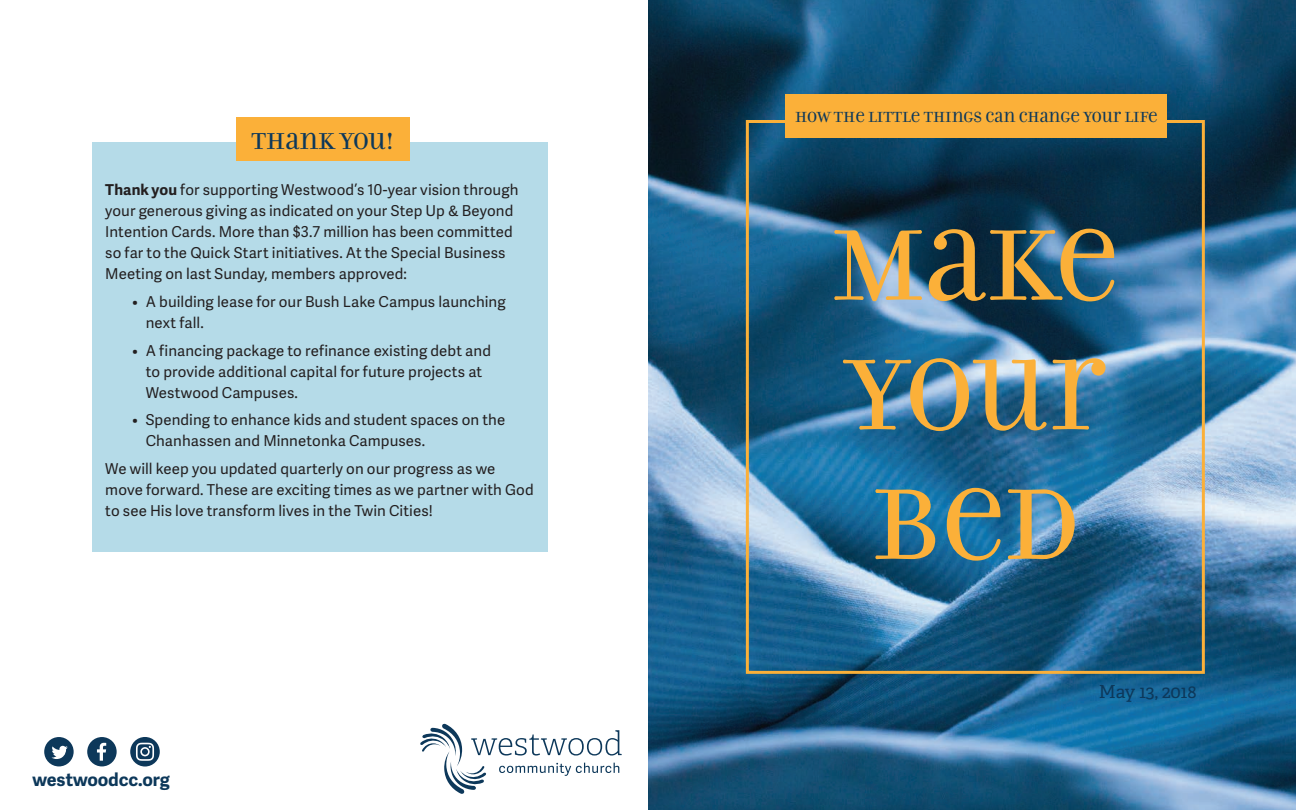
<style>
.page{position:relative;width:1296px;height:810px;background:#fff}
.page>*{position:absolute;margin:0;border:0;box-sizing:border-box;transform-origin:0 0}
.t1{font:108px/129.6px "Filosofia Unicase OT";letter-spacing:-.005em;color:#fbb039}
.t2{font:24.75px "Filosofia Unicase OT";color:#0d385a}
.t3{font:700 18px "Adelle Sans";letter-spacing:-.01em;color:#0d385a}
.t4{font:18px "Adelle PE";color:#0d385a}
.t5{font:15.75px "Filosofia Unicase OT";color:#0d385a}
.t6{font:15px/21px "Adelle Sans";letter-spacing:.005em;color:#231f20}
.s1{font-weight:700}
</style>
<div class="page">
<svg style="left:420px;top:724px;width:202px;height:70px"></svg>
<svg style="left:87px;top:737px;width:30px;height:29px"></svg>
<svg style="left:44px;top:737px;width:30px;height:29px"></svg>
<svg style="left:130px;top:737px;width:30px;height:30px"></svg>
<div style="left:92px;top:143px;width:456px;height:409px;background:#b5dbe8"></div>
<img style="left:648px;top:0;width:648px;height:810px">
<div style="left:746px;top:120px;width:459px;height:554px;border:3px solid #fbb039"></div>
<div style="left:786px;top:94px;width:381px;height:43px;background:#fbb039"></div>
<div style="left:236px;top:117px;width:174px;height:44px;background:#fbb039"></div>
<h2 class="t2" style="left:252px;top:128px;width:144px">THANK YOU!</h2>
<p class="t6" style="left:105px;top:179px;width:415px"><span class="s1">Thank you</span> for supporting Westwood’s 10-year vision through your generous giving as indicated on your Step Up &amp; Beyond Intention Cards. More than $3.7 million has been committed so far to the Quick Start initiatives. At the Special Business Meeting on last Sunday, members approved:</p>
<p class="t6" style="left:146px;top:291px;width:361px;text-indent:-14px">• A building lease for our Bush Lake Campus launching next fall.</p>
<p class="t6" style="left:146px;top:339px;width:347px;text-indent:-14px">• A financing package to refinance existing debt and to provide additional capital for future projects at<br>Westwood Campuses.</p>
<p class="t6" style="left:146px;top:409px;width:361px;text-indent:-14px">• Spending to enhance kids and student spaces on the<br>Chanhassen and Minnetonka Campuses.</p>
<p class="t6" style="left:105px;top:458px;width:430px">We will keep you updated quarterly on our progress as we move forward. These are exciting times as we partner with God to see His love transform lives in the Twin Cities!</p>
<p class="t3" style="left:33px;top:767px;width:139px">westwoodcc.org</p>
<p class="t5" style="left:795px;top:109px;width:364px">HOW THE LITTLE THINGS CAN CHANGE YOUR LIFE</p>
<h1 class="t1" style="left:832px;top:202px;width:290px">MAKE<br>YOUR<br>BED</h1>
<p class="t4" style="left:1099px;top:679px;width:99px">May 13, 2018</p>
</div>
